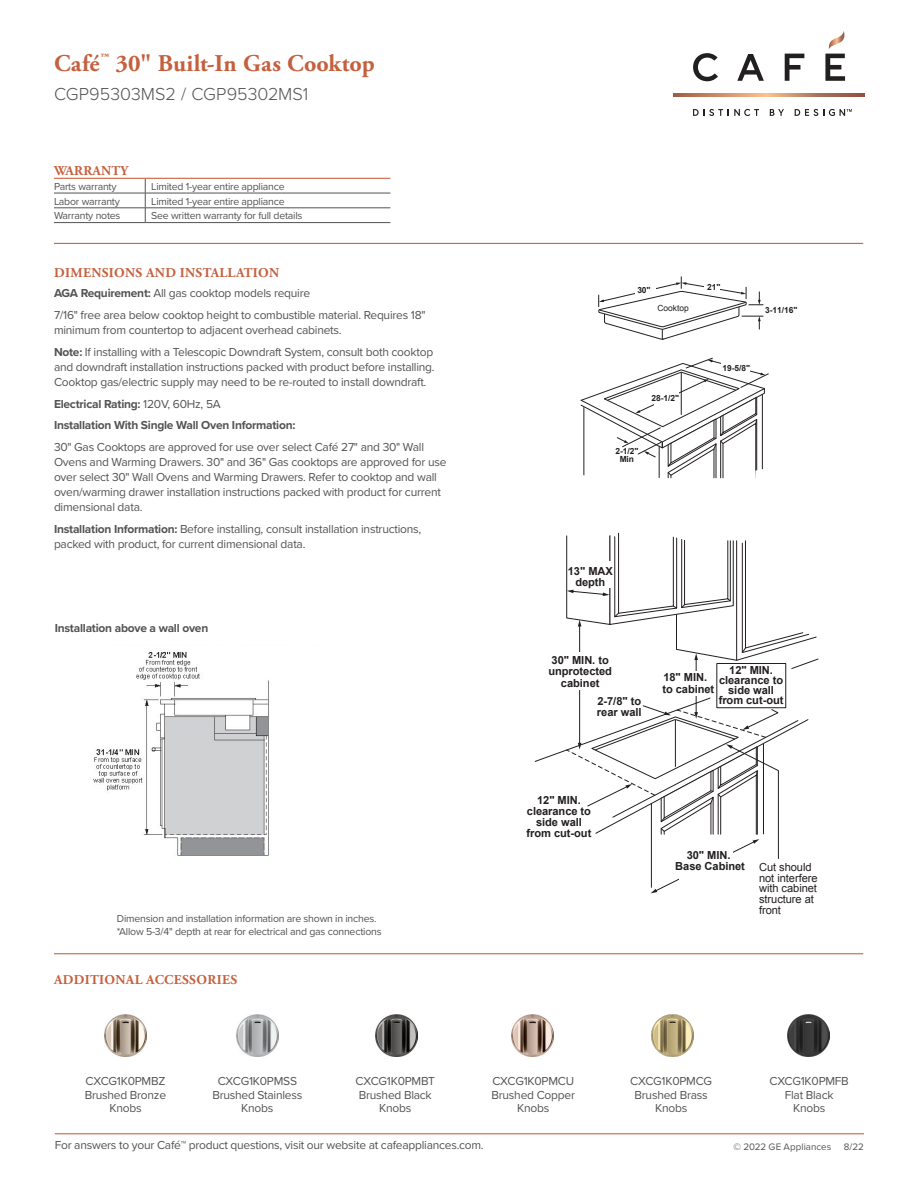
<style>
.page{position:relative;width:918px;height:1188px;background:#fff}
.page>*{position:absolute;margin:0;border:0;box-sizing:border-box;transform-origin:0 0}
.t1{font:700 24px "Adobe Garamond Pro";letter-spacing:.01em;color:#c5603e}
.t2{font:300 18px "Proxima Nova";letter-spacing:.005em;color:#535355}
.Subhead{font:700 13.5px "Adobe Garamond Pro";letter-spacing:.025em;color:#c5603e}
.CHART_header{font:700 13.5px "Adobe Garamond Pro";letter-spacing:.015em;color:#c5603e}
.Body_copy{font:12px/13.5px "Proxima Nova";letter-spacing:-.02em;color:#535355;text-align:center}
.Body_copy-2{font:700 12px "Proxima Nova";letter-spacing:-.02em;color:#535355}
.CHART_Body_copy{font:12px/13.5px "Proxima Nova";letter-spacing:-.02em;color:#535355;text-align:center}
.t3{font:700 11.1px/11.1px "Arial";letter-spacing:-.005em;color:#231f20;text-align:center}
.t4{font:11.1px/10.8px "Arial";letter-spacing:-.005em;color:#231f20}
.CHART_Body_copy-2{font:10.5px "Proxima Nova";letter-spacing:-.02em;color:#535355}
.Body_copy-3{font:10.5px/13.5px "Proxima Nova";letter-spacing:-.02em;color:#535355}
.Pub__No__copy{font:9.75px "Proxima Nova";color:#535355}
.t5{font:700 8.4px/8.1px "Arial";letter-spacing:-.005em;color:#231f20;text-align:center}
.t6{font:8.4px "Arial";letter-spacing:-.005em;color:#231f20}
.s1{font-weight:700}
.s2{font-weight:400}
</style>
<div class="page">
<svg style="left:693px;top:109px;width:66px;height:7px"></svg>
<svg style="left:770px;top:109px;width:14px;height:7px"></svg>
<svg style="left:795px;top:109px;width:57px;height:7px"></svg>
<svg style="left:674px;top:94px;width:191px;height:2px"></svg>
<svg style="left:693px;top:53px;width:25px;height:28px"></svg>
<svg style="left:737px;top:54px;width:27px;height:27px"></svg>
<svg style="left:785px;top:54px;width:19px;height:27px"></svg>
<svg style="left:825px;top:31px;width:20px;height:50px"></svg>
<hr style="left:54px;top:243px;width:809px;height:1px;background:#c8502c">
<hr style="left:55px;top:1133px;width:809px;height:1px;background:#c8502c">
<hr style="left:54px;top:193px;width:91px;height:1px;background:#535355">
<hr style="left:145px;top:193px;width:245px;height:1px;background:#535355">
<hr style="left:54px;top:208px;width:91px;height:1px;background:#535355">
<hr style="left:145px;top:208px;width:245px;height:1px;background:#535355">
<svg style="left:145px;top:179px;width:1px;height:43px"></svg>
<hr style="left:54px;top:222px;width:91px;height:1px;background:#535355">
<hr style="left:145px;top:222px;width:245px;height:1px;background:#535355">
<hr style="left:54px;top:178px;width:91px;height:1px;background:#c8502c">
<hr style="left:145px;top:178px;width:245px;height:1px;background:#c8502c">
<hr style="left:54px;top:953px;width:809px;height:1px;background:#c8502c">
<img style="left:93px;top:652px;width:176px;height:204px">
<svg style="left:580px;top:358px;width:189px;height:121px"></svg>
<div style="left:721px;top:361px;width:29px;height:14px;background:#fff"></div>
<div style="left:654px;top:390px;width:25px;height:15px;background:#fff"></div>
<svg style="left:598px;top:277px;width:165px;height:63px"></svg>
<div style="left:635px;top:284px;width:20px;height:12px;background:#fff"></div>
<div style="left:705px;top:280px;width:15px;height:13px;background:#fff"></div>
<svg style="left:534px;top:532px;width:285px;height:361px"></svg>
<div style="left:570px;top:652px;width:23px;height:38px;background:#fff"></div>
<div style="left:691px;top:671px;width:10px;height:25px;background:#fff"></div>
<div style="left:679px;top:849px;width:54px;height:30px;background:#fff"></div>
<div style="left:596px;top:561px;width:16px;height:26px;background:#fff"></div>
<img style="left:512px;top:1015px;width:42px;height:42px">
<img style="left:375px;top:1015px;width:42px;height:42px">
<img style="left:236px;top:1015px;width:42px;height:42px">
<img style="left:104px;top:1015px;width:42px;height:42px">
<img style="left:788px;top:1015px;width:42px;height:42px">
<img style="left:651px;top:1015px;width:42px;height:42px">
<h1 class="t1" style="left:54px;top:50px;width:322px">Café<sup>™</sup> 30" Built-In Gas Cooktop</h1>
<h2 class="t2" style="left:54px;top:80px;width:256px">CGP95303MS2 / CGP95302MS1</h2>
<p class="CHART_header" style="left:54px;top:163px;width:76px">WARRANTY</p>
<p class="CHART_Body_copy-2" style="left:54px;top:178px;width:64px">Parts warranty</p>
<p class="CHART_Body_copy-2" style="left:151px;top:178px;width:135px">Limited 1-year entire appliance</p>
<p class="CHART_Body_copy-2" style="left:54px;top:193px;width:67px">Labor warranty</p>
<p class="CHART_Body_copy-2" style="left:151px;top:193px;width:135px">Limited 1-year entire appliance</p>
<p class="CHART_Body_copy-2" style="left:54px;top:208px;width:68px">Warranty notes</p>
<p class="CHART_Body_copy-2" style="left:151px;top:208px;width:153px">See written warranty for full details</p>
<p class="Subhead" style="left:54px;top:264px;width:227px">DIMENSIONS AND INSTALLATION</p>
<p class="Body_copy" style="left:54px;top:286px;width:258px"><span class="s1">AGA Requirement:</span> All gas cooktop models require</p>
<p class="Body_copy" style="left:54px;top:307px;width:373px;line-height:15px;text-align:left">7/16" free area below cooktop height to combustible material. Requires 18" minimum from countertop to adjacent overhead cabinets.</p>
<p class="Body_copy" style="left:54px;top:344px;width:382px;line-height:15px;text-align:justify"><span class="s1">Note:</span> If installing with a Telescopic Downdraft System, consult both cooktop and downdraft installation instructions packed with product before installing.<br>Cooktop gas/electric supply may need to be re-routed to install downdraft.</p>
<p class="Body_copy-2" style="left:54px;top:395px;width:168px">Electrical Rating: <span class="s2">120V, 60Hz, 5A</span></p>
<p class="Body_copy-2" style="left:54px;top:416px;width:243px">Installation With Single Wall Oven Information:</p>
<p class="Body_copy" style="left:54px;top:439px;width:394px;line-height:15px;text-align:left">30" Gas Cooktops are approved for use over select Café 27" and 30" Wall Ovens and Warming Drawers. 30" and 36" Gas cooktops are approved for use over select 30" Wall Ovens and Warming Drawers. Refer to cooktop and wall oven/warming drawer installation instructions packed with product for current dimensional data.</p>
<p class="Body_copy" style="left:54px;top:521px;width:369px;line-height:15px;text-align:left"><span class="s1">Installation Information:</span> Before installing, consult installation instructions, packed with product, for current dimensional data.</p>
<p class="Body_copy-2" style="left:55px;top:619px;width:155px">Installation above a wall oven</p>
<p class="Body_copy-3" style="left:117px;top:911px;width:266px">Dimension and installation information are shown in inches. *Allow 5-3/4" depth at rear for electrical and gas connections</p>
<p class="t4" style="left:291px;top:931px;width:46px">Pressure</p>
<p class="Subhead" style="left:54px;top:972px;width:185px">ADDITIONAL ACCESSORIES</p>
<p class="t5" style="left:637px;top:286px;width:15px">30"</p>
<p class="t6" style="left:658px;top:303px;width:33px">Cooktop</p>
<p class="t5" style="left:707px;top:283px;width:15px">21"</p>
<p class="t5" style="left:765px;top:306px;width:34px">3-11/16"</p>
<p class="t5" style="left:652px;top:394px;width:29px">28-1/2"</p>
<p class="t5" style="left:615px;top:447px;width:25px">2-1/2"<br>Min</p>
<p class="t5" style="left:615px;top:455px;width:25px">2-1/2"</p>
<p class="t5" style="left:722px;top:364px;width:29px">19-5/8"</p>
<p class="t3" style="left:568px;top:566px;width:47px">13" MAX depth</p>
<p class="t3" style="left:548px;top:655px;width:65px">30" MIN. to unprotected cabinet</p>
<p class="t3" style="left:597px;top:696px;width:46px;text-align:left">2-7/8" to rear wall</p>
<p class="t3" style="left:719px;top:666px;width:66px;line-height:9.9px">12" MIN. clearance to side wall from cut-out</p>
<p class="t3" style="left:662px;top:672px;width:53px;text-align:left">18" MIN. to cabinet</p>
<p class="t3" style="left:527px;top:795px;width:66px">12" MIN. clearance to side wall from cut-out</p>
<p class="t3" style="left:675px;top:850px;width:71px">30" MIN.<br>Base Cabinet</p>
<p class="t4" style="left:759px;top:862px;width:60px">Cut should not interfere with cabinet structure at front</p>
<p class="CHART_Body_copy" style="left:85px;top:1074px;width:83px">CXCG1K0PMBZ<br>Brushed Bronze<br>Knobs</p>
<p class="Body_copy" style="left:769px;top:1074px;width:81px">CXCG1K0PMFB<br>Flat Black<br>Knobs</p>
<p class="Body_copy" style="left:212px;top:1074px;width:91px">CXCG1K0PMSS<br>Brushed Stainless<br>Knobs</p>
<p class="Body_copy" style="left:356px;top:1074px;width:81px">CXCG1K0PMBT<br>Brushed Black<br>Knobs</p>
<p class="Body_copy" style="left:492px;top:1074px;width:85px">CXCG1K0PMCU<br>Brushed Copper<br>Knobs</p>
<p class="Body_copy" style="left:630px;top:1074px;width:83px">CXCG1K0PMCG<br>Brushed Brass<br>Knobs</p>
<p class="Body_copy" style="left:55px;top:1138px;width:430px">For answers to your Café™ product questions, visit our website at cafeappliances.com.</p>
<p class="Pub__No__copy" style="left:734px;top:1140px;width:99px">© 2022 GE Appliances</p>
<p class="Pub__No__copy" style="left:844px;top:1140px;width:22px">8/22</p>
</div>
